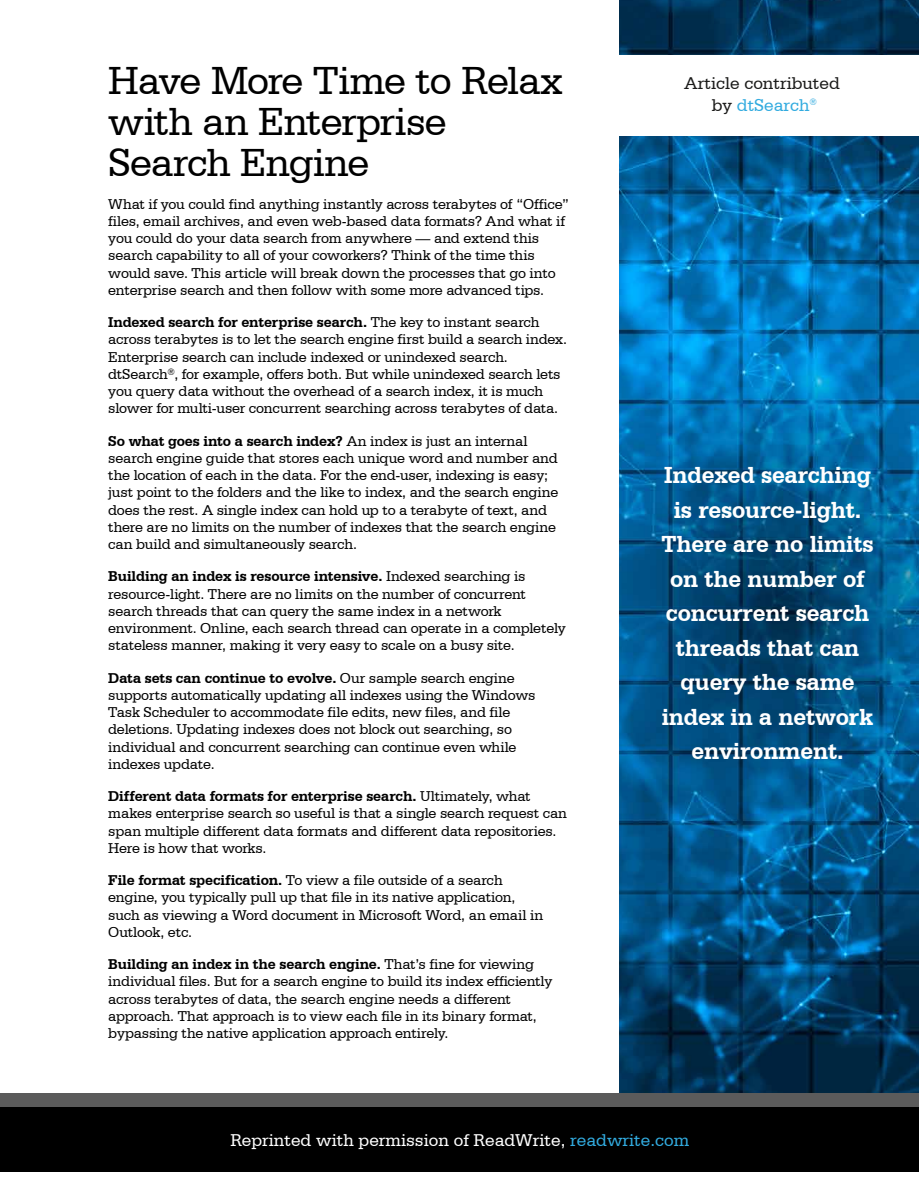
<style>
.page{position:relative;width:919px;height:1188px;background:#fff}
.page>*{position:absolute;margin:0;border:0;box-sizing:border-box;transform-origin:0 0}
.t1{font:41.25px/41.2px "Serifa BT";letter-spacing:-.025em;color:#000}
.t2{font:700 24.45px/34.5px "Serifa BT";letter-spacing:-.005em;color:#fff;text-align:center}
.t3{font:18px "Serifa BT";color:#fff}
.t4{font:18px/21.6px "Serifa BT";color:#1b1b1a;text-align:center}
.t5{font:15px/17.2px "Serifa BT";letter-spacing:-.015em;color:#000}
.s1{font-weight:700}
.s2{color:#32abdf}
</style>
<div class="page">
<img style="left:619px;top:0;width:299px;height:1093px">
<div style="left:0;top:1107px;width:918px;height:65px;background:#000"></div>
<div style="left:0;top:1093px;width:918px;height:14px;background:#5b5b5b"></div>
<div style="left:606px;top:55px;width:312px;height:81px;background:#fff"></div>
<h1 class="t1" style="left:108px;top:59px;width:455px">Have More Time to Relax with an Enterprise<br>Search Engine</h1>
<p class="t5" style="left:108px;top:195px;width:462px">What if you could find anything instantly across terabytes of “Office” files, email archives, and even web-based data formats? And what if you could do your data search from anywhere — and extend this search capability to all of your coworkers? Think of the time this would save. This article will break down the processes that go into enterprise search and then follow with some more advanced tips.</p>
<p class="t5" style="left:108px;top:313px;width:460px"><span class="s1">Indexed search for enterprise search.</span> The key to instant search across terabytes is to let the search engine first build a search index.<br>Enterprise search can include indexed or unindexed search. dtSearch<sup>®</sup>, for example, offers both. But while unindexed search lets you query data without the overhead of a search index, it is much slower for multi-user concurrent searching across terabytes of data.</p>
<p class="t5" style="left:108px;top:432px;width:451px"><span class="s1">So what goes into a search index?</span> An index is just an internal search engine guide that stores each unique word and number and the location of each in the data. For the end-user, indexing is easy; just point to the folders and the like to index, and the search engine does the rest. A single index can hold up to a terabyte of text, and there are no limits on the number of indexes that the search engine can build and simultaneously search.</p>
<p class="t5" style="left:108px;top:568px;width:459px"><span class="s1">Building an index is resource intensive.</span> Indexed searching is resource-light. There are no limits on the number of concurrent search threads that can query the same index in a network environment. Online, each search thread can operate in a completely stateless manner, making it very easy to scale on a busy site.</p>
<p class="t5" style="left:108px;top:669px;width:428px"><span class="s1">Data sets can continue to evolve.</span> Our sample search engine supports automatically updating all indexes using the Windows Task Scheduler to accommodate file edits, new files, and file deletions. Updating indexes does not block out searching, so individual and concurrent searching can continue even while indexes update.</p>
<p class="t5" style="left:108px;top:787px;width:460px"><span class="s1">Different data formats for enterprise search.</span> Ultimately, what makes enterprise search so useful is that a single search request can span multiple different data formats and different data repositories.<br>Here is how that works.</p>
<p class="t5" style="left:108px;top:871px;width:436px"><span class="s1">File format specification.</span> To view a file outside of a search engine, you typically pull up that file in its native application, such as viewing a Word document in Microsoft Word, an email in Outlook, etc.</p>
<p class="t5" style="left:108px;top:955px;width:445px"><span class="s1">Building an index in the search engine.</span> That’s fine for viewing individual files. But for a search engine to build its index efficiently across terabytes of data, the search engine needs a different approach. That approach is to view each file in its binary format, bypassing the native application approach entirely.</p>
<p class="t4" style="left:684px;top:72px;width:157px">Article contributed by <span class="s2">dtSearch</span><sup>®</sup></p>
<h2 class="t2" style="left:661px;top:457px;width:213px">Indexed searching is resource-light.<br>There are no limits on the number of concurrent search threads that can query the same index in a network environment.</h2>
<p class="t3" style="left:230px;top:1130px;width:460px">Reprinted with permission of ReadWrite, <span class="s2">readwrite.com</span></p>
</div>
